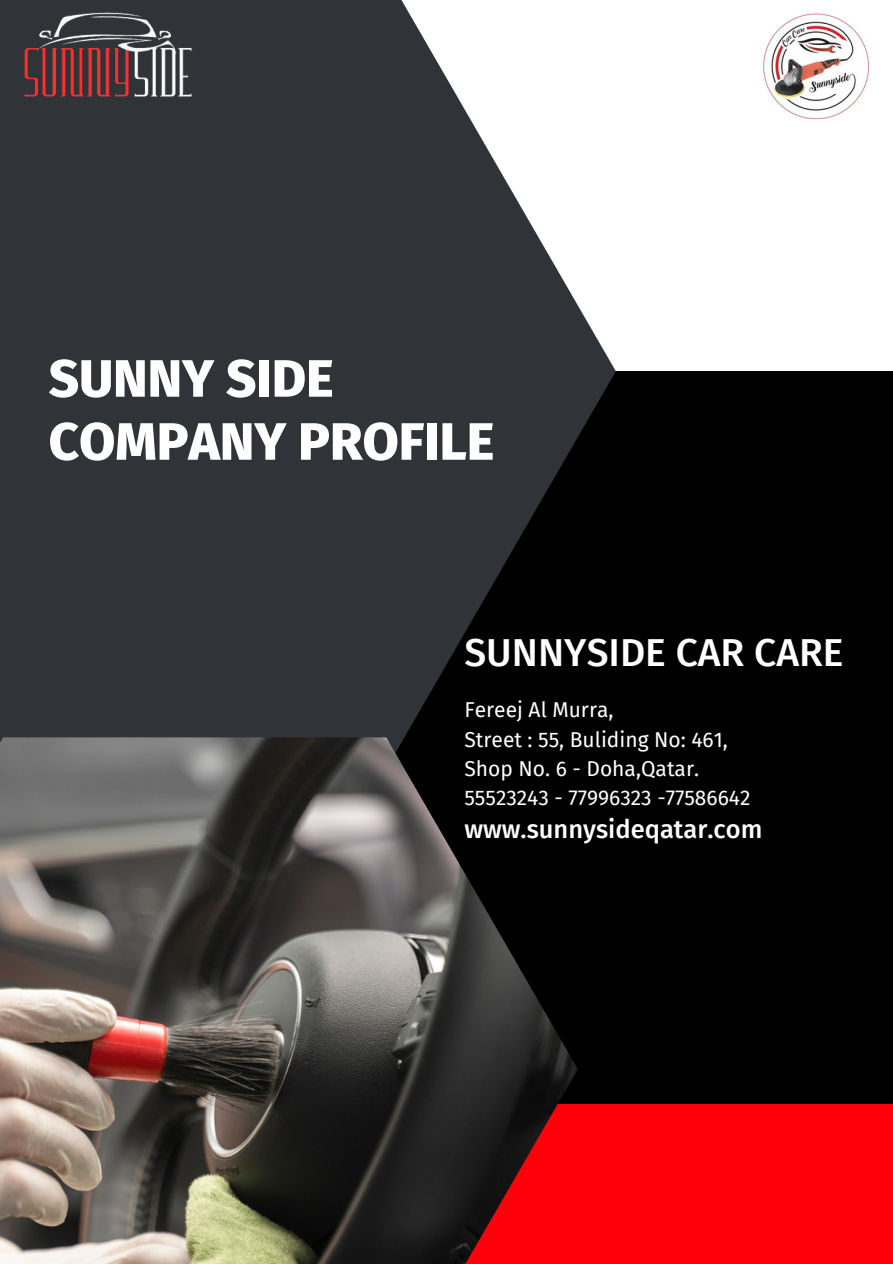
<style>
.page{position:relative;width:893px;height:1264px;background:#fff}
.page>*{position:absolute;margin:0;border:0;box-sizing:border-box;transform-origin:0 0}
.t1{font:800 52.5px "Fira Sans";color:#fff}
.t2{font:500 39px "Fira Sans";color:#fff}
.t3{font:500 25.5px "Fira Sans";color:#fff}
.t4{font:21px "Fira Sans";color:#fff}
</style>
<div class="page">
<div style="left:0;top:0;width:892px;height:1263px;background:#ff000b"></div>
<div style="left:0;top:0;width:892px;height:442px;background:#fff"></div>
<div style="left:331px;top:371px;width:561px;height:732px;background:#000"></div>
<svg style="left:0;top:0;width:615px;height:737px;fill:#303338"></svg>
<img style="left:0;top:737px;width:578px;height:526px">
<img style="left:763px;top:13px;width:107px;height:107px">
<img style="left:3px;top:6px;width:208px;height:96px">
<p class="t1" style="left:49px;top:347px;width:286px">SUNNY SIDE</p>
<p class="t1" style="left:49px;top:410px;width:447px">COMPANY PROFILE</p>
<p class="t2" style="left:464px;top:629px;width:380px">SUNNYSIDE CAR CARE</p>
<p class="t4" style="left:464px;top:697px;width:151px">Fereej Al Murra,</p>
<p class="t4" style="left:464px;top:727px;width:265px">Street : 55, Buliding No: 461,</p>
<p class="t4" style="left:464px;top:756px;width:236px">Shop No. 6 - Doha,Qatar.</p>
<p class="t4" style="left:464px;top:785px;width:287px">55523243 - 77996323 -77586642</p>
<p class="t3" style="left:464px;top:814px;width:299px">www.sunnysideqatar.com</p>
</div>
